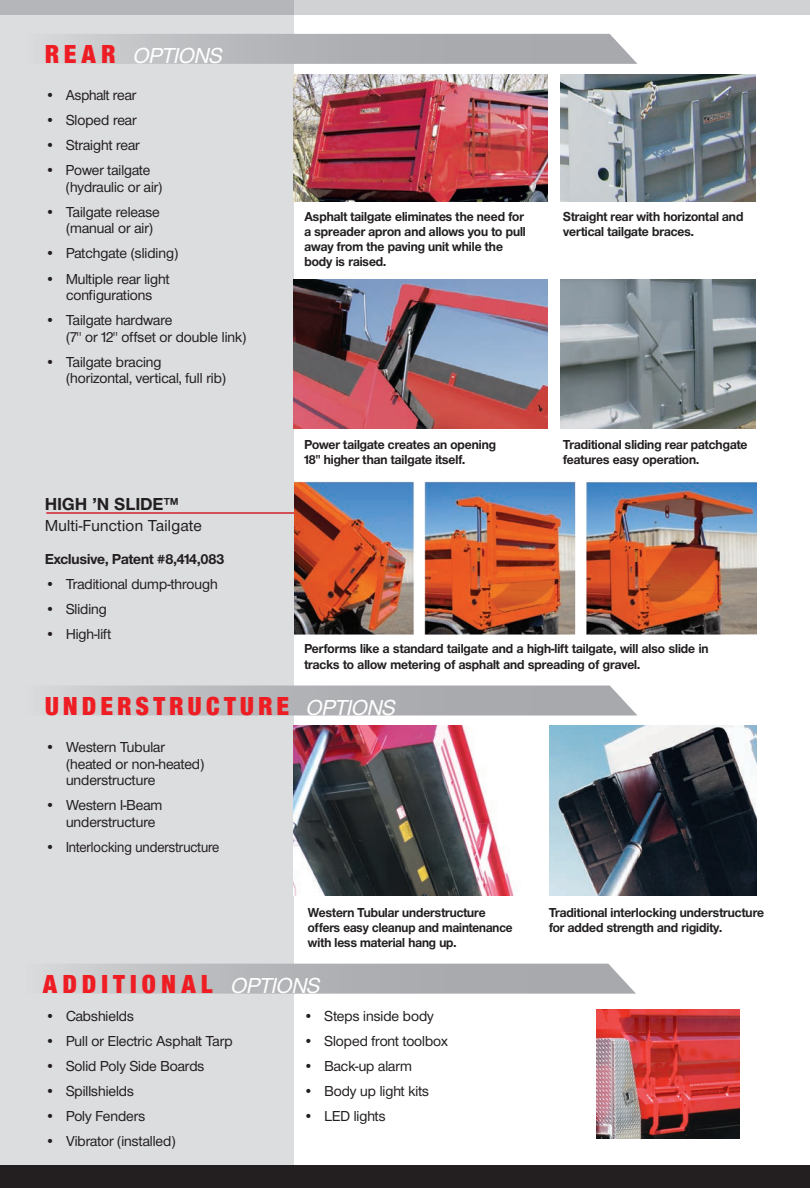
<style>
.page{position:relative;width:810px;height:1188px;background:#fff}
.page>*{position:absolute;margin:0;border:0;box-sizing:border-box;transform-origin:0 0}
.t1{font:27px "Nimbus San Nov D Blac Cond";letter-spacing:.17em;color:#ee1d23}
.t2{font:27px "Nimbus San Nov D Blac Cond";letter-spacing:.2em;color:#ee1d23}
.t3{font:italic 500 22.5px "Nimbus San Nov D";color:#fff}
.t4{font:700 18px "Nimbus San Nov D";letter-spacing:.025em;color:#231f20}
.t5{font:500 16.5px "Nimbus San Nov D";letter-spacing:.025em;color:#231f20}
.t6{font:500 15px/16.5px "Nimbus San Nov D";color:#231f20}
.t7{font:700 15px "Nimbus San Nov D";color:#231f20}
.t8{font:700 13.5px/15px "Nimbus San Nov D";color:#231f20}
.t9{font:700 13.5px/15px "Nimbus San Nov D";color:#231f20;scale:.96 1}
.s1{font-family:"Nimbus San Nov D Blac Cond";font-weight:400;font-style:normal;font-size:27px;color:#ee1d23}
.s2{font-weight:700}
.s3{font-family:"Nimbus San D"}
.s4{font-family:"Nimbus San Nov D";font-weight:500;font-style:italic;font-size:22.5px;color:#fff}
</style>
<div class="page">
<div style="left:0;top:0;width:294px;height:1188px;background:#dcdddf"></div>
<img style="left:597px;top:1009px;width:143px;height:129px">
<hr style="left:0;top:0;width:1px;height:1188px;background:#fff">
<svg style="left:69px;top:686px;width:569px;height:30px;background:#b5b6ba"></svg>
<svg style="left:69px;top:964px;width:567px;height:30px;background:#b5b6b9"></svg>
<img style="left:294px;top:74px;width:253px;height:128px">
<img style="left:560px;top:74px;width:196px;height:128px">
<img style="left:294px;top:280px;width:253px;height:148px">
<img style="left:560px;top:280px;width:196px;height:148px">
<img style="left:549px;top:726px;width:207px;height:170px">
<svg style="left:69px;top:34px;width:569px;height:30px;background:#b5b6b9"></svg>
<hr style="left:46px;top:512px;width:353px;height:2px;background:#d1232a">
<img style="left:294px;top:481px;width:462px;height:154px">
<img style="left:294px;top:726px;width:224px;height:170px">
<div style="left:0;top:1165px;width:810px;height:23px;background:#231f20"></div>
<svg style="left:0;top:0;width:810px;height:15px;background:#c6c7ca"></svg>
<h2 class="t3" style="left:45px;top:43px;width:183px"><span class="s1">R E A R</span> OPTIONS</h2>
<p class="t6" style="left:45px;top:86px;width:93px"><span class="s2">•</span> Asphalt rear</p>
<p class="t6" style="left:45px;top:111px;width:93px"><span class="s2">•</span> Sloped rear</p>
<p class="t6" style="left:45px;top:136px;width:96px"><span class="s2">•</span> Straight rear</p>
<p class="t6" style="left:66px;top:162px;width:98px;text-indent:-21px"><span class="s2">•</span> Power tailgate (hydraulic or air)</p>
<p class="t6" style="left:66px;top:203px;width:95px;text-indent:-21px"><span class="s2">•</span> Tailgate release (manual or air)</p>
<p class="t6" style="left:45px;top:245px;width:135px"><span class="s2">•</span> Patchgate (sliding)</p>
<p class="t6" style="left:45px;top:270px;width:126px;text-align:center"><span class="s2">•</span> Multiple rear light configurations</p>
<p class="t6" style="left:66px;top:312px;width:182px;text-indent:-21px"><span class="s2">•</span> Tailgate hardware<br>(7" or 12" offset or double link)</p>
<p class="t6" style="left:66px;top:353px;width:162px;text-indent:-21px"><span class="s2">•</span> Tailgate bracing (horizontal, vertical, full rib)</p>
<p class="t4" style="left:45px;top:493px;width:135px">HIGH ’N SLIDE<span class="s3">™</span></p>
<p class="t5" style="left:45px;top:515px;width:158px">Multi-Function Tailgate</p>
<p class="t7" style="left:45px;top:550px;width:181px">Exclusive, Patent #8,414,083</p>
<p class="t6" style="left:45px;top:575px;width:174px">• Traditional dump-through</p>
<p class="t6" style="left:45px;top:600px;width:63px">• Sliding</p>
<p class="t6" style="left:45px;top:625px;width:68px">• High-lift</p>
<p class="t8" style="left:304px;top:208px;width:223px">Asphalt tailgate eliminates the need for a spreader apron and allows you to pull away from the paving unit while the body is raised.</p>
<p class="t8" style="left:563px;top:208px;width:182px">Straight rear with horizontal and vertical tailgate braces.</p>
<p class="t8" style="left:304px;top:436px;width:193px">Power tailgate creates an opening<br>18" higher than tailgate itself.</p>
<p class="t8" style="left:563px;top:436px;width:186px">Traditional sliding rear patchgate features easy operation.</p>
<p class="t8" style="left:304px;top:640px;width:406px;line-height:16.5px">Performs like a standard tailgate and a high-lift tailgate, will also slide in tracks to allow metering of asphalt and spreading of gravel.</p>
<h1 class="t1" style="left:45px;top:690px;width:356px">UNDERSTRUCTURE <span class="s4">OPTIONS</span></h1>
<p class="t6" style="left:66px;top:738px;width:140px;text-indent:-21px">• Western Tubular (heated or non-heated) understructure</p>
<p class="t6" style="left:66px;top:797px;width:98px;text-indent:-21px">• Western I-Beam understructure</p>
<p class="t6" style="left:45px;top:838px;width:176px">• Interlocking understructure</p>
<p class="t9" style="left:308px;top:905px;width:215px">Western Tubular understructure offers easy cleanup and maintenance with less material hang up.</p>
<p class="t8" style="left:549px;top:905px;width:217px">Traditional interlocking understructure for added strength and rigidity.</p>
<h1 class="t2" style="left:43px;top:968px;width:283px">ADDITIONAL <span class="s4">OPTIONS</span></h1>
<p class="t6" style="left:45px;top:1007px;width:90px">• Cabshields</p>
<p class="t6" style="left:45px;top:1032px;width:189px">• Pull or Electric Asphalt Tarp</p>
<p class="t6" style="left:45px;top:1057px;width:161px">• Solid Poly Side Boards</p>
<p class="t6" style="left:45px;top:1083px;width:91px">• Spillshields</p>
<p class="t6" style="left:45px;top:1108px;width:102px">• Poly Fenders</p>
<p class="t6" style="left:45px;top:1133px;width:132px">• Vibrator (installed)</p>
<p class="t6" style="left:304px;top:1007px;width:132px">• Steps inside body</p>
<p class="t6" style="left:304px;top:1032px;width:146px">• Sloped front toolbox</p>
<p class="t6" style="left:304px;top:1057px;width:110px">• Back-up alarm</p>
<p class="t6" style="left:304px;top:1083px;width:127px">• Body up light kits</p>
<p class="t6" style="left:304px;top:1108px;width:84px">• LED lights</p>
</div>
